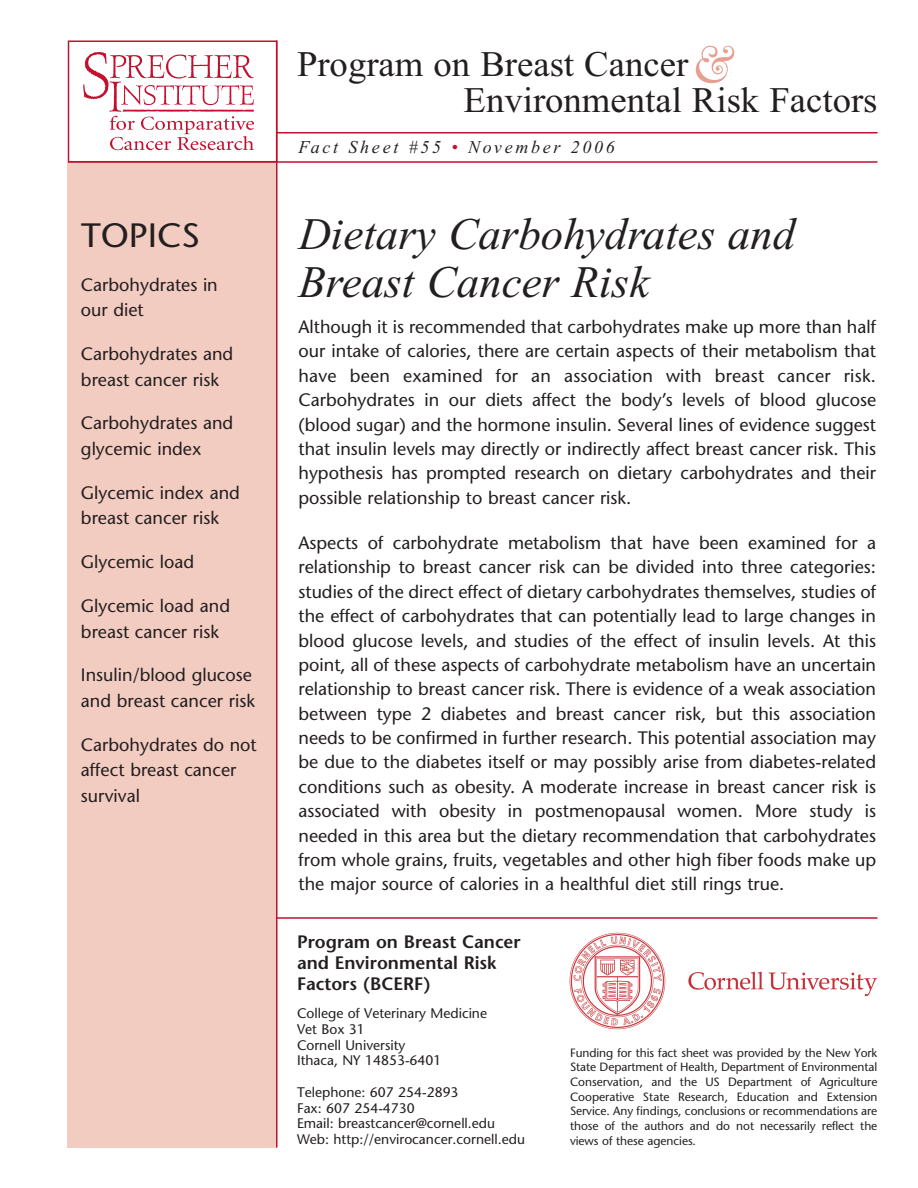
<style>
.page{position:relative;width:918px;height:1188px;background:#fff}
.page>*{position:absolute;margin:0;border:0;box-sizing:border-box;transform-origin:0 0}
.t1{font:italic 45px/48px "Times New Roman";color:#231f20}
.t2{font:36px/36px "Times New Roman MS";color:#231f20}
.t3{font:33.75px "Stone Sans";color:#231f20;scale:1.05 1}
.t4{font:18px/24.5px "Stone Sans";color:#231f20}
.t5{font:600 18px/21px "Stone Sans";color:#231f20}
.t6{font:italic 18px "Times New Roman";letter-spacing:.15em;color:#231f20}
.t7{font:13.8px/15.8px "Stone Sans";color:#231f20}
.t8{font:12px/14.7px "Stone Sans";letter-spacing:-.005em;color:#231f20;text-align:justify}
.s1{color:#c3102f}
</style>
<div class="page">
<div style="left:68px;top:162px;width:209px;height:986px;background:#f3ccc1"></div>
<hr style="left:277px;top:917px;width:601px;height:2px;background:#c3102f">
<hr style="left:276px;top:40px;width:2px;height:1108px;background:#c3102f">
<hr style="left:276px;top:161px;width:602px;height:2px;background:#c3102f">
<hr style="left:276px;top:132px;width:602px;height:2px;background:#c3102f">
<img style="left:569px;top:932px;width:309px;height:98px">
<svg style="left:696px;top:46px;width:38px;height:37px"></svg>
<svg style="left:83px;top:52px;width:171px;height:99px"></svg>
<div style="left:68px;top:40px;width:209px;height:123px;border:2px solid #c3102f"></div>
<h3 class="t3" style="left:81px;top:222px;width:115px">TOPICS</h3>
<p class="t4" style="left:81px;top:274px;width:138px;line-height:25.5px">Carbohydrates in our diet</p>
<p class="t4" style="left:81px;top:343px;width:154px;line-height:25.5px">Carbohydrates and breast cancer risk</p>
<p class="t4" style="left:81px;top:412px;width:154px;line-height:25.5px">Carbohydrates and glycemic index</p>
<p class="t4" style="left:81px;top:482px;width:160px;line-height:25.5px">Glycemic index and breast cancer risk</p>
<p class="t4" style="left:81px;top:552px;width:115px">Glycemic load</p>
<p class="t4" style="left:81px;top:595px;width:151px;line-height:25.5px">Glycemic load and breast cancer risk</p>
<p class="t4" style="left:81px;top:664px;width:175px;line-height:25.5px">Insulin/blood glucose and breast cancer risk</p>
<p class="t4" style="left:81px;top:734px;width:177px;line-height:25.5px">Carbohydrates do not affect breast cancer survival</p>
<h2 class="t2" style="left:464px;top:46px;width:415px;text-indent:-167px">Program on Breast Cancer<br>Environmental Risk Factors</h2>
<p class="t6" style="left:298px;top:141px;width:318px">Fact Sheet #55 <span class="s1">•</span> November 2006</p>
<h1 class="t1" style="left:298px;top:214px;width:498px">Dietary Carbohydrates and<br>Breast Cancer Risk</h1>
<p class="t4" style="left:298px;top:317px;width:579px;text-align:justify">Although it is recommended that carbohydrates make up more than half our intake of calories, there are certain aspects of their metabolism that have been examined for an association with breast cancer risk.<br>Carbohydrates in our diets affect the body’s levels of blood glucose (blood sugar) and the hormone insulin. Several lines of evidence suggest that insulin levels may directly or indirectly affect breast cancer risk. This hypothesis has prompted research on dietary carbohydrates and their possible relationship to breast cancer risk.</p>
<p class="t4" style="left:298px;top:533px;width:579px;text-align:justify">Aspects of carbohydrate metabolism that have been examined for a relationship to breast cancer risk can be divided into three categories: studies of the direct effect of dietary carbohydrates themselves, studies of the effect of carbohydrates that can potentially lead to large changes in blood glucose levels, and studies of the effect of insulin levels. At this point, all of these aspects of carbohydrate metabolism have an uncertain relationship to breast cancer risk. There is evidence of a weak association between type 2 diabetes and breast cancer risk, but this association needs to be confirmed in further research. This potential association may be due to the diabetes itself or may possibly arise from diabetes-related conditions such as obesity. A moderate increase in breast cancer risk is associated with obesity in postmenopausal women. More study is needed in this area but the dietary recommendation that carbohydrates from whole grains, fruits, vegetables and other high fiber foods make up the major source of calories in a healthful diet still rings true.</p>
<p class="t5" style="left:297px;top:934px;width:225px">Program on Breast Cancer and Environmental Risk<br>Factors (BCERF)</p>
<p class="t7" style="left:297px;top:1007px;width:192px">College of Veterinary Medicine<br>Vet Box 31<br>Cornell University<br>Ithaca, NY 14853-6401</p>
<p class="t7" style="left:297px;top:1086px;width:229px">Telephone: 607 254-2893<br>Fax: 607 254-4730<br>Email: breastcancer@cornell.edu<br>Web: http://envirocancer.cornell.edu</p>
<p class="t8" style="left:570px;top:1046px;width:309px">Funding for this fact sheet was provided by the New York State Department of Health, Department of Environmental Conservation, and the US Department of Agriculture Cooperative State Research, Education and Extension Service. Any findings, conclusions or recommendations are those of the authors and do not necessarily reflect the views of these agencies.</p>
</div>
